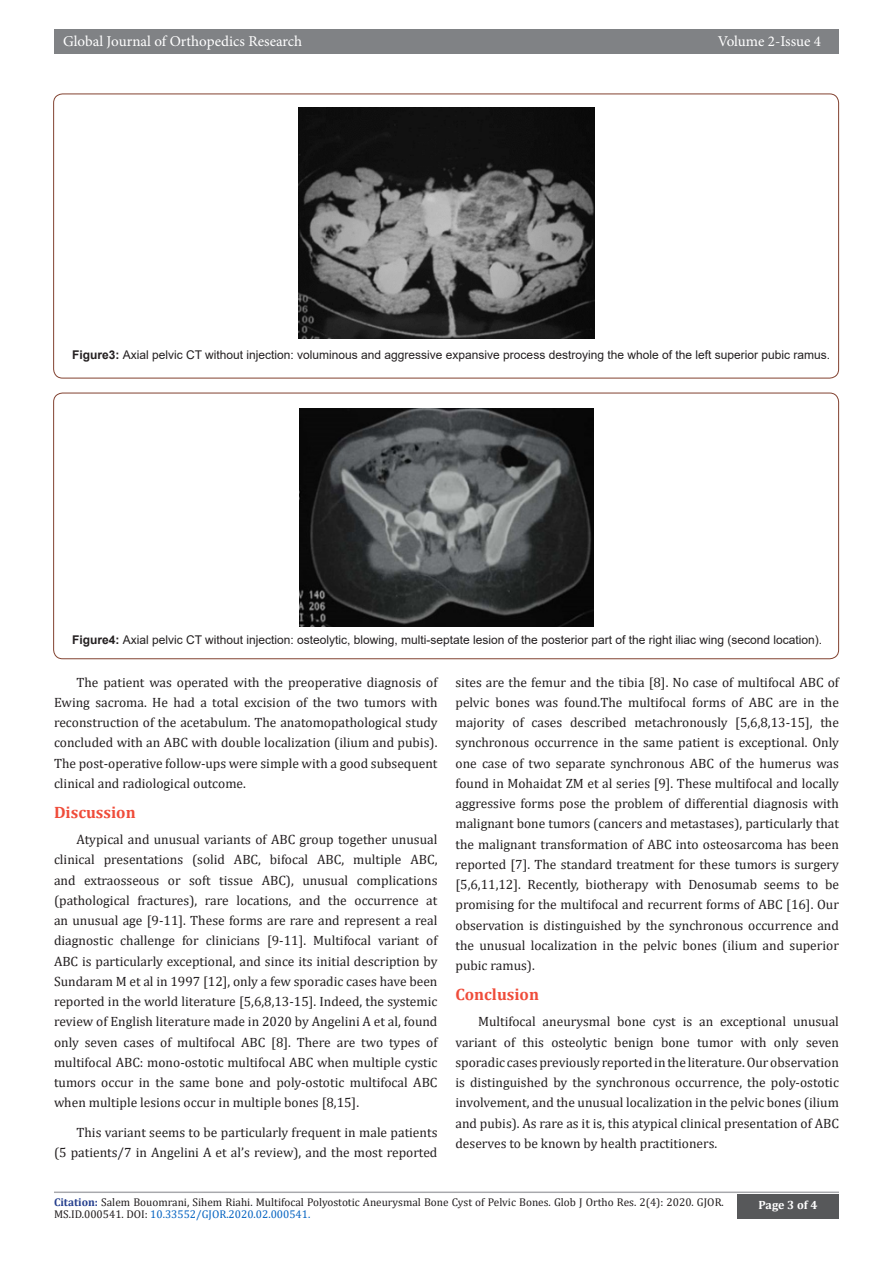
<style>
.page{position:relative;width:893px;height:1263px;background:#fff}
.page>*{position:absolute;margin:0;border:0;box-sizing:border-box;transform-origin:0 0}
.t1{font:700 16.5px "Cambria";color:#ef4c3a}
.t2{font:15px "Minion Pro";color:#fff}
.t3{font:13.5px/20.2px "Cambria";color:#231f20;text-align:justify}
.t4{font:12px "Arial";color:#231f20}
.t5{font:700 12px "Cambria";color:#fff}
.t6{font:11.25px/12px "Cambria";color:#231f20}
.s1{font-weight:700}
.s2{font-weight:700;color:#253f8e}
.s3{color:#0563c1}
</style>
<div class="page">
<hr style="left:54px;top:1191px;width:785px;height:2px;background:#a8a9ad">
<div style="left:54px;top:30px;width:785px;height:24px;background:#808285"></div>
<div style="left:737px;top:1194px;width:102px;height:24px;background:#57585a"></div>
<img style="left:299px;top:108px;width:295px;height:230px">
<img style="left:299px;top:408px;width:295px;height:219px">
<p class="t2" style="left:63px;top:32px;width:241px">Global Journal of Orthopedics Research</p>
<p class="t2" style="left:718px;top:32px;width:105px">Volume 2-Issue 4</p>
<p class="t4" style="left:72px;top:347px;width:760px"><span class="s1">Figure3:</span> Axial pelvic CT without injection: voluminous and aggressive expansive process destroying the whole of the left superior pubic ramus.</p>
<p class="t4" style="left:72px;top:632px;width:752px"><span class="s1">Figure4:</span> Axial pelvic CT without injection: osteolytic, blowing, multi-septate lesion of the posterior part of the right iliac wing (second location).</p>
<p class="t3" style="left:54px;top:672px;width:385px;text-indent:22px">The patient was operated with the preoperative diagnosis of Ewing sacroma. He had a total excision of the two tumors with reconstruction of the acetabulum. The anatomopathological study concluded with an ABC with double localization (ilium and pubis).<br>The post-operative follow-ups were simple with a good subsequent clinical and radiological outcome.</p>
<p class="t1" style="left:54px;top:801px;width:83px">Discussion</p>
<p class="t3" style="left:54px;top:829px;width:385px;text-indent:22px">Atypical and unusual variants of ABC group together unusual clinical presentations (solid ABC, bifocal ABC, multiple ABC, and extraosseous or soft tissue ABC), unusual complications (pathological fractures), rare locations, and the occurrence at an unusual age [9-11]. These forms are rare and represent a real diagnostic challenge for clinicians [9-11]. Multifocal variant of ABC is particularly exceptional, and since its initial description by Sundaram M et al in 1997 [12], only a few sporadic cases have been reported in the world literature [5,6,8,13-15]. Indeed, the systemic review of English literature made in 2020 by Angelini A et al, found only seven cases of multifocal ABC [8]. There are two types of multifocal ABC: mono-ostotic multifocal ABC when multiple cystic tumors occur in the same bone and poly-ostotic multifocal ABC when multiple lesions occur in multiple bones [8,15].</p>
<p class="t3" style="left:54px;top:1122px;width:385px;text-align:right">This variant seems to be particularly frequent in male patients<br>(5 patients/7 in Angelini A et al’s review), and the most reported</p>
<p class="t3" style="left:455px;top:672px;width:385px">sites are the femur and the tibia [8]. No case of multifocal ABC of pelvic bones was found.The multifocal forms of ABC are in the majority of cases described metachronously [5,6,8,13-15], the synchronous occurrence in the same patient is exceptional. Only one case of two separate synchronous ABC of the humerus was found in Mohaidat ZM et al series [9]. These multifocal and locally aggressive forms pose the problem of differential diagnosis with malignant bone tumors (cancers and metastases), particularly that the malignant transformation of ABC into osteosarcoma has been reported [7]. The standard treatment for these tumors is surgery [5,6,11,12]. Recently, biotherapy with Denosumab seems to be promising for the multifocal and recurrent forms of ABC [16]. Our observation is distinguished by the synchronous occurrence and the unusual localization in the pelvic bones (ilium and superior pubic ramus).</p>
<p class="t1" style="left:455px;top:983px;width:85px">Conclusion</p>
<p class="t3" style="left:455px;top:1012px;width:385px;text-indent:22px">Multifocal aneurysmal bone cyst is an exceptional unusual variant of this osteolytic benign bone tumor with only seven sporadic cases previously reported in the literature. Our observation is distinguished by the synchronous occurrence, the poly-ostotic involvement, and the unusual localization in the pelvic bones (ilium and pubis). As rare as it is, this atypical clinical presentation of ABC deserves to be known by health practitioners.</p>
<p class="t6" style="left:54px;top:1196px;width:671px"><span class="s2">Citation:</span> Salem Bouomrani, Sihem Riahi. Multifocal Polyostotic Aneurysmal Bone Cyst of Pelvic Bones. Glob J Ortho Res. 2(4): 2020. GJOR.<br>MS.ID.000541. DOI: <span class="s3">10.33552/GJOR.2020.02.000541.</span></p>
<p class="t5" style="left:758px;top:1197px;width:60px">Page 3 of 4</p>
</div>
